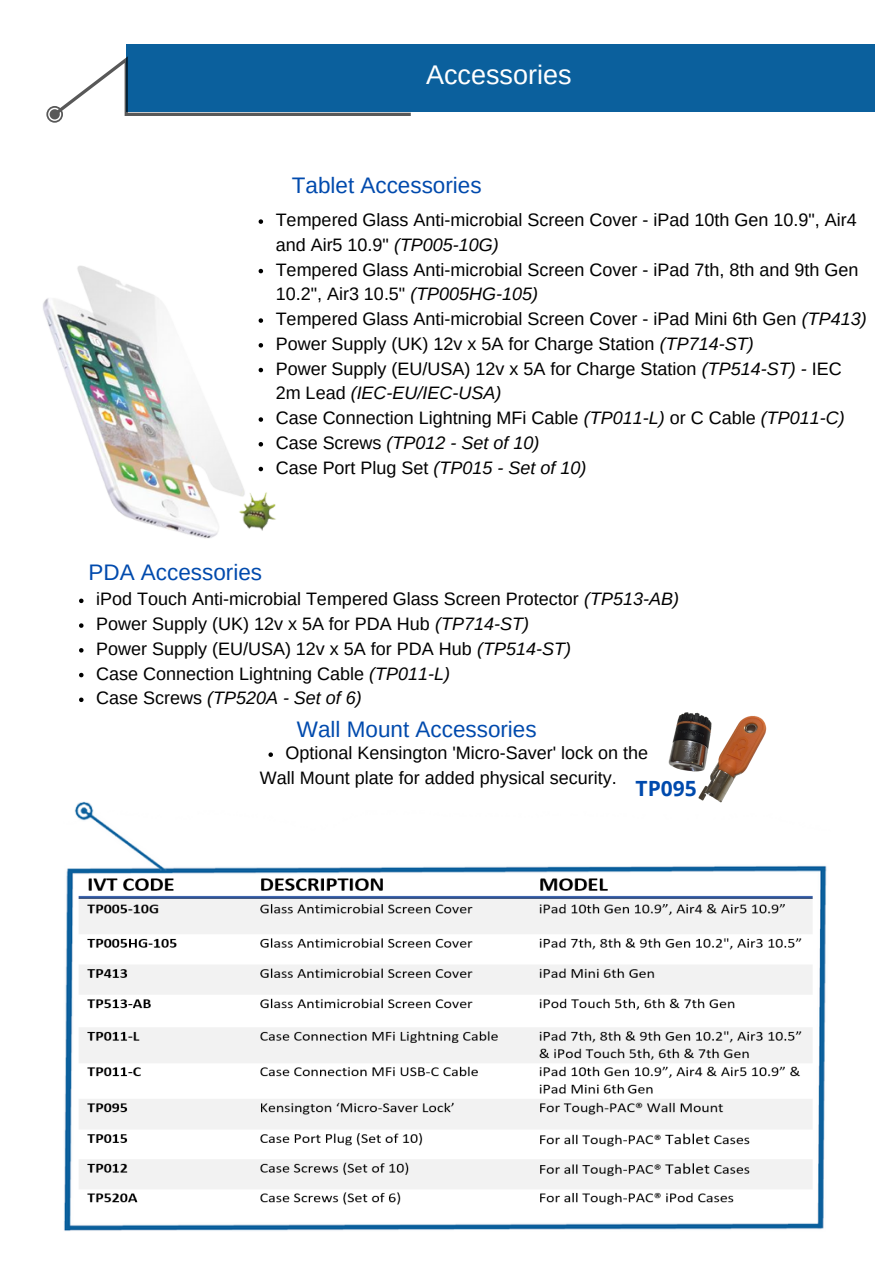
<style>
.page{position:relative;width:893px;height:1264px;background:#fff}
.page>*{position:absolute;margin:0;border:0;box-sizing:border-box;transform-origin:0 0}
.t1{font:27px "Arimo";color:#fff}
.t2{font:22.5px "Arimo";color:#004aad}
.t3{font:700 21px "Open Sans";color:#004aad}
.t4{font:18px/24.8px "Arimo";color:#000}
.s1{font-style:italic}
</style>
<div class="page">
<div style="left:127px;top:44px;width:747px;height:68px;background:#0b609d"></div>
<svg style="left:46px;top:56px;width:365px;height:67px"></svg>
<svg style="left:258px;top:219px;width:5px;height:5px"></svg>
<img style="left:43px;top:265px;width:233px;height:274px">
<svg style="left:268px;top:752px;width:5px;height:5px"></svg>
<svg style="left:79px;top:598px;width:4px;height:5px"></svg>
<svg style="left:79px;top:623px;width:4px;height:5px"></svg>
<svg style="left:79px;top:648px;width:4px;height:4px"></svg>
<svg style="left:79px;top:672px;width:4px;height:5px"></svg>
<svg style="left:79px;top:697px;width:4px;height:5px"></svg>
<img style="left:668px;top:712px;width:99px;height:88px">
<img style="left:64px;top:800px;width:763px;height:431px">
<img style="left:75px;top:875px;width:740px;height:345px">
<h1 class="t1" style="left:426px;top:59px;width:147px">Accessories</h1>
<p class="t2" style="left:292px;top:172px;width:191px">Tablet Accessories</p>
<p class="t4" style="left:276px;top:207px;width:592px">Tempered Glass Anti-microbial Screen Cover - iPad 10th Gen 10.9", Air4 and Air5 10.9" <span class="s1">(TP005-10G)<br></span>Tempered Glass Anti-microbial Screen Cover - iPad 7th, 8th and 9th Gen 10.2", Air3 10.5" <span class="s1">(TP005HG-105)<br></span>Tempered Glass Anti-microbial Screen Cover - iPad Mini 6th Gen <span class="s1">(TP413)<br></span>Power Supply (UK) 12v x 5A for Charge Station <span class="s1">(TP714-ST)<br></span>Power Supply (EU/USA) 12v x 5A for Charge Station <span class="s1">(TP514-ST) -</span> IEC 2m Lead <span class="s1">(IEC-EU/IEC-USA)<br></span>Case Connection Lightning MFi Cable <span class="s1">(TP011-L)</span> or C Cable <span class="s1">(TP011-C)<br></span>Case Screws <span class="s1">(TP012 - Set of 10)<br></span>Case Port Plug Set <span class="s1">(TP015 - Set of 10)</span></p>
<p class="t2" style="left:89px;top:560px;width:175px">PDA Accessories</p>
<p class="t4" style="left:96px;top:586px;width:584px">iPod Touch Anti-microbial Tempered Glass Screen Protector <span class="s1">(TP513-AB)<br></span>Power Supply (UK) 12v x 5A for PDA Hub <span class="s1">(TP714-ST)<br></span>Power Supply (EU/USA) 12v x 5A for PDA Hub <span class="s1">(TP514-ST)<br></span>Case Connection Lightning Cable <span class="s1">(TP011-L)<br></span>Case Screws <span class="s1">(TP520A - Set of 6)</span></p>
<p class="t2" style="left:297px;top:717px;width:241px">Wall Mount Accessories</p>
<p class="t4" style="left:260px;top:740px;width:390px;text-indent:26px">Optional Kensington 'Micro-Saver' lock on the<br>Wall Mount plate for added physical security.</p>
<p class="t3" style="left:635px;top:773px;width:63px">TP095</p>
</div>
